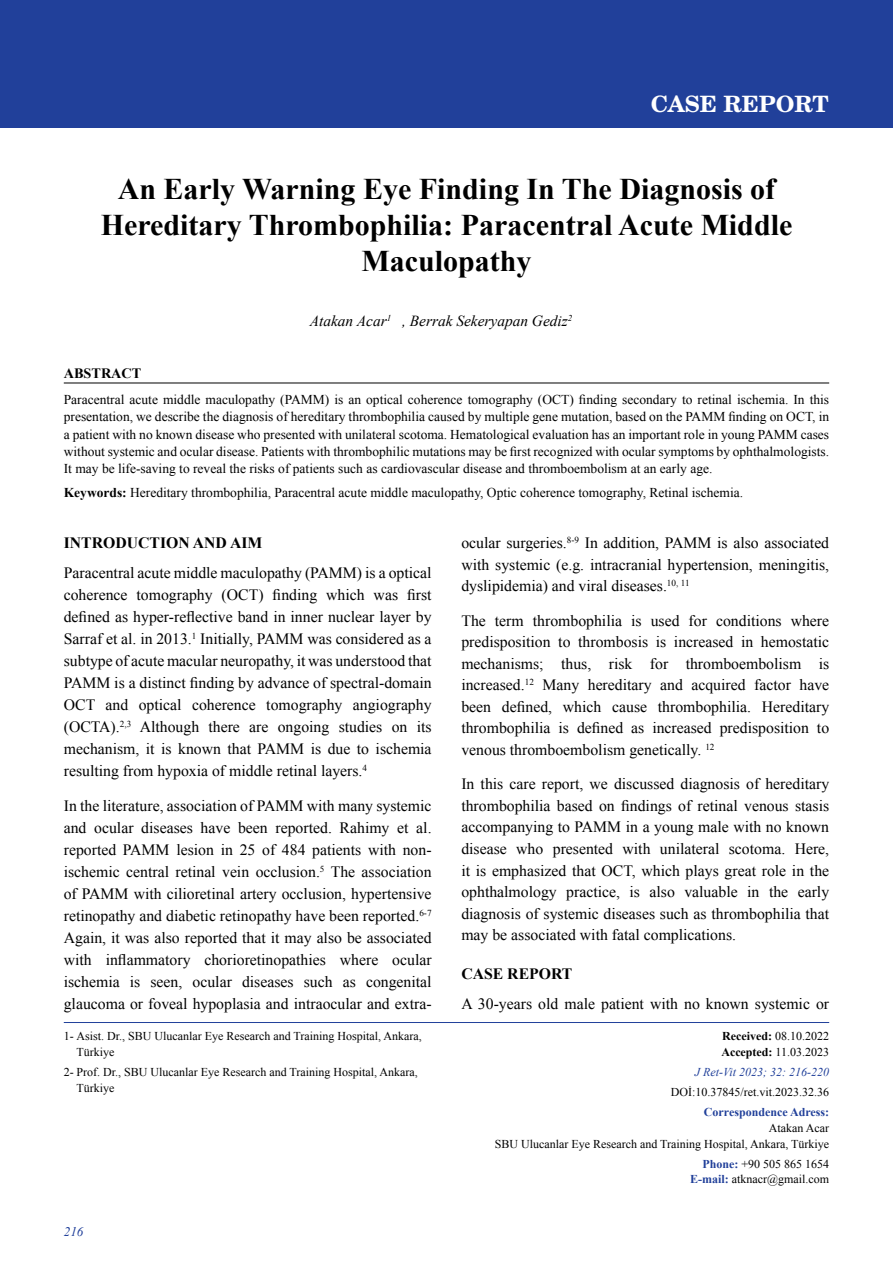
<style>
.page{position:relative;width:893px;height:1263px;background:#fff}
.page>*{position:absolute;margin:0;border:0;box-sizing:border-box;transform-origin:0 0}
.t1{font:700 30px/36px "Times New Roman";color:#000;text-align:center}
.t2{font:700 22.5px "Te X Gyre Schola";color:#fff}
.t3{font:15.75px/22px "Times New Roman";color:#000;text-align:justify}
.t4{font:700 15.75px "Times New Roman";color:#000}
.t5{font:italic 15.3px "Times New Roman";color:#000}
.t6{font:700 14.25px "Times New Roman";color:#000}
.t7{font:13.5px/17.2px "Times New Roman";color:#000;text-align:justify}
.t8{font:italic 13.2px "Times New Roman";color:#21409a}
.t9{font:12px/15.8px "Times New Roman";color:#000}
.t10{font:italic 12px "Times New Roman";color:#21409a}
.t11{font:700 12px "Times New Roman";color:#21409a}
.s1{font-weight:700}
.s2{font-weight:700;color:#21409a}
</style>
<div class="page">
<div style="left:0;top:0;width:893px;height:128px;background:#21409a"></div>
<hr style="left:64px;top:1022px;width:765px;height:1px;background:#21409a">
<hr style="left:64px;top:383px;width:765px;height:1px;background:#000">
<h2 class="t2" style="left:651px;top:85px;width:180px">CASE REPORT</h2>
<h1 class="t1" style="left:101px;top:170px;width:693px">An Early Warning Eye Finding In The Diagnosis of<br>Hereditary Thrombophilia: Paracentral Acute Middle<br>Maculopathy</h1>
<p class="t5" style="left:310px;top:310px;width:264px">Atakan Acar<sup>1</sup> , Berrak Sekeryapan Gediz<sup>2</sup></p>
<p class="t6" style="left:64px;top:364px;width:79px">ABSTRACT</p>
<p class="t7" style="left:64px;top:391px;width:767px">Paracentral acute middle maculopathy (PAMM) is an optical coherence tomography (OCT) finding secondary to retinal ischemia. In this presentation, we describe the diagnosis of hereditary thrombophilia caused by multiple gene mutation, based on the PAMM finding on OCT, in a patient with no known disease who presented with unilateral scotoma. Hematological evaluation has an important role in young PAMM cases without systemic and ocular disease. Patients with thrombophilic mutations may be first recognized with ocular symptoms by ophthalmologists.<br>It may be life-saving to reveal the risks of patients such as cardiovascular disease and thromboembolism at an early age.</p>
<p class="t7" style="left:64px;top:483px;width:681px"><span class="s1">Keywords:</span> Hereditary thrombophilia, Paracentral acute middle maculopathy, Optic coherence tomography, Retinal ischemia.</p>
<p class="t4" style="left:64px;top:532px;width:200px">INTRODUCTION AND AIM</p>
<p class="t3" style="left:64px;top:562px;width:369px">Paracentral acute middle maculopathy (PAMM) is a optical coherence tomography (OCT) finding which was first defined as hyper-reflective band in inner nuclear layer by Sarraf et al. in 2013.<sup>1</sup> Initially, PAMM was considered as a subtype of acute macular neuropathy, it was understood that PAMM is a distinct finding by advance of spectral-domain OCT and optical coherence tomography angiography (OCTA).<sup>2,3</sup> Although there are ongoing studies on its mechanism, it is known that PAMM is due to ischemia resulting from hypoxia of middle retinal layers.<sup>4</sup></p>
<p class="t3" style="left:64px;top:794px;width:369px">In the literature, association of PAMM with many systemic and ocular diseases have been reported. Rahimy et al. reported PAMM lesion in 25 of 484 patients with non&shy;ischemic central retinal vein occlusion.<sup>5</sup> The association of PAMM with cilioretinal artery occlusion, hypertensive retinopathy and diabetic retinopathy have been reported.<sup>6-7<br></sup>Again, it was also reported that it may also be associated with inflammatory chorioretinopathies where ocular ischemia is seen, ocular diseases such as congenital glaucoma or foveal hypoplasia and intraocular and extra-</p>
<p class="t9" style="left:77px;top:1028px;width:347px;text-indent:-13px">1- Asist. Dr., SBU Ulucanlar Eye Research and Training Hospital, Ankara,<br>Türkiye</p>
<p class="t9" style="left:77px;top:1064px;width:343px;text-indent:-13px">2- Prof. Dr., SBU Ulucanlar Eye Research and Training Hospital, Ankara,<br>Türkiye</p>
<p class="t8" style="left:64px;top:1222px;width:21px">216</p>
<p class="t3" style="left:461px;top:532px;width:369px;line-height:21.6px">ocular surgeries.<sup>8-9</sup> In addition, PAMM is also associated with systemic (e.g. intracranial hypertension, meningitis, dyslipidemia) and viral diseases.<sup>10,</sup> <sup>11</sup></p>
<p class="t3" style="left:461px;top:609px;width:369px;line-height:21.6px">The term thrombophilia is used for conditions where predisposition to thrombosis is increased in hemostatic mechanisms; thus, risk for thromboembolism is increased.<sup>12</sup> Many hereditary and acquired factor have been defined, which cause thrombophilia. Hereditary thrombophilia is defined as increased predisposition to venous thromboembolism genetically. <sup>12</sup></p>
<p class="t3" style="left:461px;top:773px;width:369px;line-height:21.6px">In this care report, we discussed diagnosis of hereditary thrombophilia based on findings of retinal venous stasis accompanying to PAMM in a young male with no known disease who presented with unilateral scotoma. Here, it is emphasized that OCT, which plays great role in the ophthalmology practice, is also valuable in the early diagnosis of systemic diseases such as thrombophilia that may be associated with fatal complications.</p>
<p class="t4" style="left:461px;top:963px;width:113px">CASE REPORT</p>
<p class="t3" style="left:461px;top:992px;width:369px">A 30-years old male patient with no known systemic or</p>
<p class="t9" style="left:721px;top:1028px;width:109px"><span class="s1">Received:</span> 08.10.2022<br><span class="s1">Accepted:</span> 11.03.2023</p>
<p class="t10" style="left:695px;top:1064px;width:136px">J Ret-Vit 2023; 32: 216-220</p>
<p class="t9" style="left:671px;top:1084px;width:160px">DOİ:10.37845/ret.vit.2023.32.36</p>
<p class="t11" style="left:704px;top:1104px;width:127px">Correspondence Adress:</p>
<p class="t9" style="left:495px;top:1120px;width:336px;text-align:right">Atakan Acar<br>SBU Ulucanlar Eye Research and Training Hospital, Ankara, Türkiye</p>
<p class="t9" style="left:690px;top:1155px;width:141px;text-align:right"><span class="s2">Phone:</span> +90 505 865 1654<br><span class="s2">E-mail:</span> atknacr@gmail.com</p>
</div>
